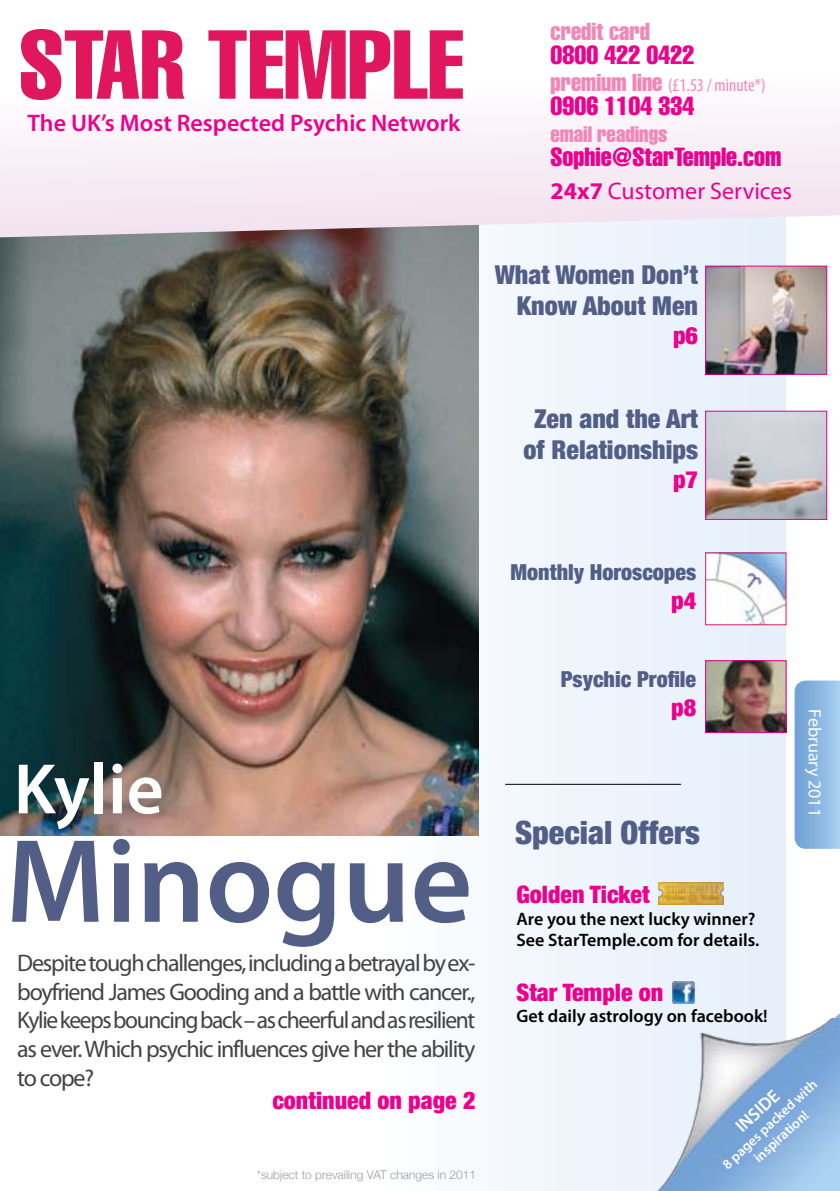
<style>
.page{position:relative;width:840px;height:1191px;background:#fff}
.page>*{position:absolute;margin:0;border:0;box-sizing:border-box;transform-origin:0 0}
.t1{font:600 120px "Myriad Pro";color:#535e87}
.t2{font:96px "Helvetica LT Std Comp";color:#e0175c}
.t3{font:600 72px "Myriad Pro";color:#fff}
.t4{font:900 condensed 32px "Helvetica Neue";color:#535e87}
.t5{font:900 condensed 26px/31.2px "Helvetica Neue";color:#535e87;text-align:center}
.t6{font:25.8px "Helvetica LT Std Comp";color:#ec008c}
.t7{font:24px/28.8px "Myriad Pro";letter-spacing:-.05em;color:#434343;text-align:justify}
.t8{font:900 condensed 24px "Helvetica Neue";color:#ec008c}
.t9{font:600 24px "Myriad Pro";color:#ec008c}
.t10{font:24px "Myriad Pro";color:#ec008c}
.t11{font:24px "Helvetica LT Std Comp";color:#f287b7}
.t12{font:900 condensed 22px "Helvetica Neue";color:#535e87}
.t13{font:22px "Helvetica LT Std Comp";color:#f287b7}
.t14{font:600 18px/21.6px "Myriad Pro";color:#000}
.t15{font:condensed 18px "Myriad Pro";color:#f287b7}
.t16{font:18px "Myriad Pro";color:#fff}
.t17{font:600 18px "Myriad Pro";color:#fff}
.t18{font:600 14px/16.8px "Myriad Pro";color:#fff;text-align:center}
.t19{font:300 12px "Helvetica Neue";color:#9b9da0}
.s1{font-family:"Helvetica LT Std Comp";font-stretch:normal;font-size:24px}
.s2{font-weight:700}
</style>
<div class="page">
<div style="left:373px;top:48px;width:412px;height:1143px;background:#eff5fc"></div>
<img style="left:707px;top:268px;width:117px;height:104px">
<div style="left:705px;top:266px;width:121px;height:108px;border:1px solid #ec008c"></div>
<img style="left:707px;top:413px;width:117px;height:104px">
<img style="left:707px;top:555px;width:76px;height:68px">
<img style="left:707px;top:662px;width:76px;height:69px">
<div style="left:705px;top:660px;width:80px;height:73px;border:1px solid #ec008c"></div>
<img style="left:0;top:237px;width:478px;height:598px">
<svg style="left:0;top:48px;width:839px;height:189px"></svg>
<svg style="left:830px;top:1014px;width:9px;height:5px"></svg>
<img style="left:657px;top:1019px;width:182px;height:172px">
<svg style="left:794px;top:680px;width:45px;height:169px;background:#8cb8e2"></svg>
<hr style="left:505px;top:784px;width:175px;height:1px;background:#000">
<img style="left:672px;top:981px;width:22px;height:22px">
<img style="left:658px;top:882px;width:65px;height:22px">
<h2 class="t2" style="left:19px;top:4px;width:445px">STAR TEMPLE</h2>
<p class="t11" style="left:550px;top:16px;width:101px">credit card</p>
<p class="t6" style="left:550px;top:38px;width:145px">0800 422 0422</p>
<p class="t15" style="left:550px;top:74px;width:217px"><span class="s1">premium line</span> (£1.53 / minute*)</p>
<p class="t6" style="left:550px;top:89px;width:145px">0906 1104 334</p>
<p class="t13" style="left:550px;top:121px;width:118px">email readings</p>
<p class="t6" style="left:550px;top:141px;width:232px">Sophie@StarTemple.com</p>
<p class="t10" style="left:550px;top:177px;width:243px"><span class="s2">24x7</span> Customer Services</p>
<p class="t9" style="left:28px;top:108px;width:434px">The UK’s Most Respected Psychic Network</p>
<p class="t5" style="left:494px;top:259px;width:205px;text-align:right">What Women Don’t<br>Know About Men</p>
<p class="t8" style="left:672px;top:321px;width:26px">p6</p>
<p class="t5" style="left:523px;top:403px;width:176px">Zen and the Art of Relationships</p>
<p class="t8" style="left:672px;top:464px;width:26px">p7</p>
<h3 class="t3" style="left:14px;top:743px;width:151px">Kylie</h3>
<h1 class="t1" style="left:6px;top:805px;width:468px">Minogue</h1>
<p class="t7" style="left:17px;top:948px;width:459px">Despite tough challenges, including a betrayal by ex&shy;boyfriend James Gooding and a battle with cancer., Kylie keeps bouncing back – as cheerful and as resilient as ever. Which psychic influences give her the ability to cope?</p>
<p class="t8" style="left:272px;top:1085px;width:204px">continued on page 2</p>
<p class="t19" style="left:256px;top:1167px;width:221px">*subject to prevailing VAT changes in 2011</p>
<p class="t12" style="left:510px;top:558px;width:187px">Monthly Horoscopes</p>
<p class="t8" style="left:670px;top:585px;width:26px">p4</p>
<p class="t12" style="left:560px;top:666px;width:137px">Psychic Profile</p>
<p class="t8" style="left:670px;top:692px;width:26px">p8</p>
<h3 class="t4" style="left:514px;top:813px;width:186px">Special Offers</h3>
<p class="t8" style="left:516px;top:880px;width:135px">Golden Ticket</p>
<p class="t14" style="left:516px;top:907px;width:244px">Are you the next lucky winner?<br>See StarTemple.com for details.</p>
<p class="t8" style="left:516px;top:977px;width:148px">Star Temple on</p>
<p class="t14" style="left:516px;top:1005px;width:252px">Get daily astrology on facebook!</p>
<p class="t16" style="left:825px;top:709px;width:109px;rotate:90deg">February 2011</p>
<p class="t18" style="left:718px;top:1159px;width:125px;rotate:-43deg">8 pages packed with inspiration!</p>
<p class="t17" style="left:730px;top:1120px;width:54px;rotate:-43deg">INSIDE</p>
</div>
